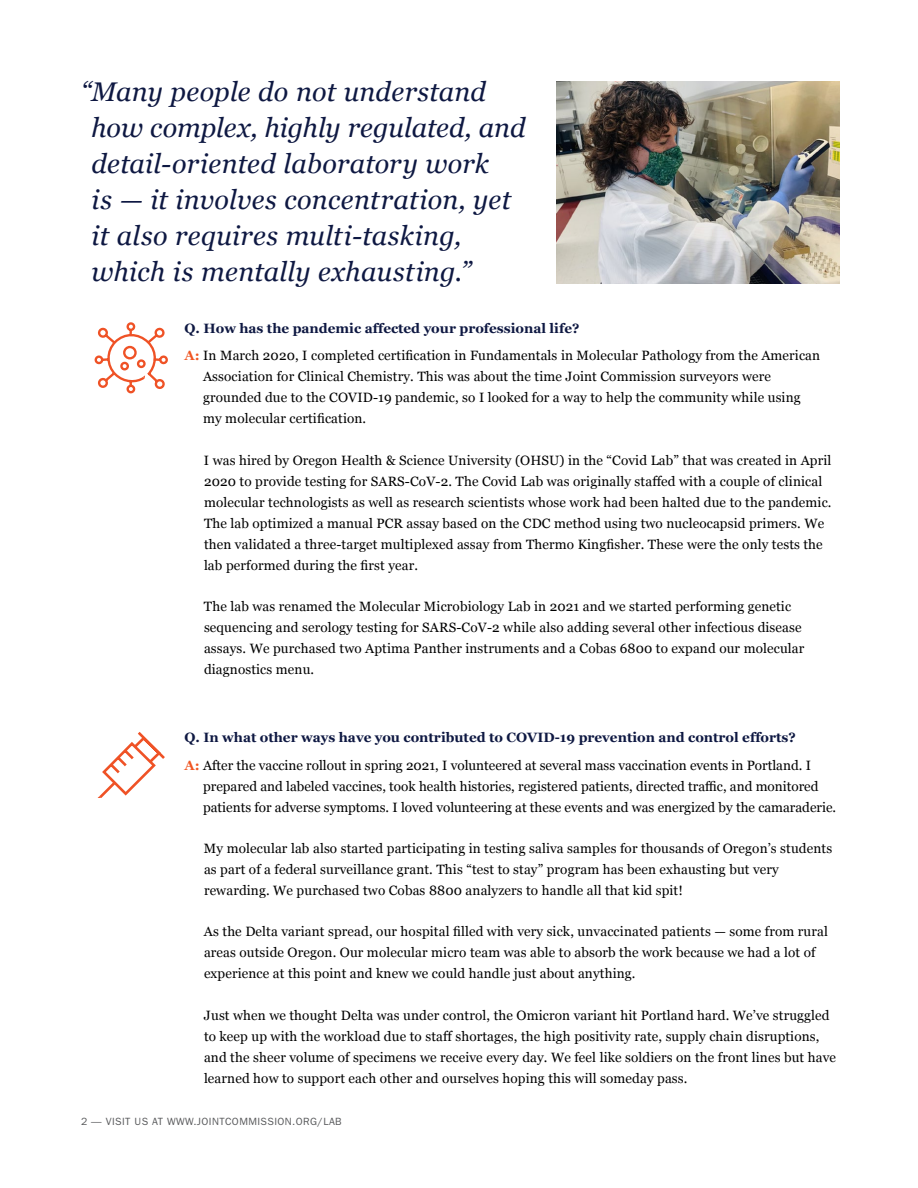
<style>
.page{position:relative;width:918px;height:1188px;background:#fff}
.page>*{position:absolute;margin:0;border:0;box-sizing:border-box;transform-origin:0 0}
.Large_Quote{font:italic 27px/36px "Georgia";letter-spacing:.01em;color:#0e1842}
.Body_Copy{font:13.5px/21px "Georgia";letter-spacing:.01em;color:#000}
._9_Large_Bold_-_Bull{font:700 13.5px "Georgia";color:#0e1842}
.Headline{font:10.5px "ITC Franklin Gothic Std";letter-spacing:.04em;color:#58595b}
.s1{font-weight:700;color:#f05622}
</style>
<div class="page">
<img style="left:557px;top:81px;width:282px;height:203px">
<svg style="left:95px;top:322px;width:73px;height:71px"></svg>
<svg style="left:98px;top:732px;width:67px;height:66px"></svg>
<p class="Large_Quote" style="left:92px;top:73px;width:435px;text-indent:-11px">“Many people do not understand how complex, highly regulated, and detail-oriented laboratory work<br>is — it involves concentration, yet it also requires multi-tasking, which is mentally exhausting.”</p>
<p class="_9_Large_Bold_-_Bull" style="left:184px;top:318px;width:396px">Q. How has the pandemic affected your professional life?</p>
<p class="Body_Copy" style="left:203px;top:345px;width:619px;text-indent:-19px"><span class="s1">A:</span> In March 2020, I completed certification in Fundamentals in Molecular Pathology from the American Association for Clinical Chemistry. This was about the time Joint Commission surveyors were grounded due to the COVID-19 pandemic, so I looked for a way to help the community while using my molecular certification.</p>
<p class="Body_Copy" style="left:204px;top:449px;width:629px">I was hired by Oregon Health &amp; Science University (OHSU) in the “Covid Lab” that was created in April 2020 to provide testing for SARS-CoV-2. The Covid Lab was originally staffed with a couple of clinical molecular technologists as well as research scientists whose work had been halted due to the pandemic.<br>The lab optimized a manual PCR assay based on the CDC method using two nucleocapsid primers. We then validated a three-target multiplexed assay from Thermo Kingfisher. These were the only tests the lab performed during the first year.</p>
<p class="Body_Copy" style="left:204px;top:595px;width:602px">The lab was renamed the Molecular Microbiology Lab in 2021 and we started performing genetic sequencing and serology testing for SARS-CoV-2 while also adding several other infectious disease assays. We purchased two Aptima Panther instruments and a Cobas 6800 to expand our molecular diagnostics menu.</p>
<p class="_9_Large_Bold_-_Bull" style="left:184px;top:727px;width:613px">Q. In what other ways have you contributed to COVID-19 prevention and control efforts?</p>
<p class="Body_Copy" style="left:203px;top:754px;width:635px;text-indent:-19px"><span class="s1">A:</span> After the vaccine rollout in spring 2021, I volunteered at several mass vaccination events in Portland. I prepared and labeled vaccines, took health histories, registered patients, directed traffic, and monitored patients for adverse symptoms. I loved volunteering at these events and was energized by the camaraderie.</p>
<p class="Body_Copy" style="left:204px;top:837px;width:630px">My molecular lab also started participating in testing saliva samples for thousands of Oregon’s students as part of a federal surveillance grant. This “test to stay” program has been exhausting but very rewarding. We purchased two Cobas 8800 analyzers to handle all that kid spit!</p>
<p class="Body_Copy" style="left:204px;top:921px;width:625px">As the Delta variant spread, our hospital filled with very sick, unvaccinated patients — some from rural areas outside Oregon. Our molecular micro team was able to absorb the work because we had a lot of experience at this point and knew we could handle just about anything.</p>
<p class="Body_Copy" style="left:204px;top:1004px;width:634px">Just when we thought Delta was under control, the Omicron variant hit Portland hard. We’ve struggled to keep up with the workload due to staff shortages, the high positivity rate, supply chain disruptions, and the sheer volume of specimens we receive every day. We feel like soldiers on the front lines but have learned how to support each other and ourselves hoping this will someday pass.</p>
<p class="Headline" style="left:81px;top:1116px;width:262px">2 — VISIT US AT WWW.JOINTCOMMISSION.ORG/LAB</p>
</div>
